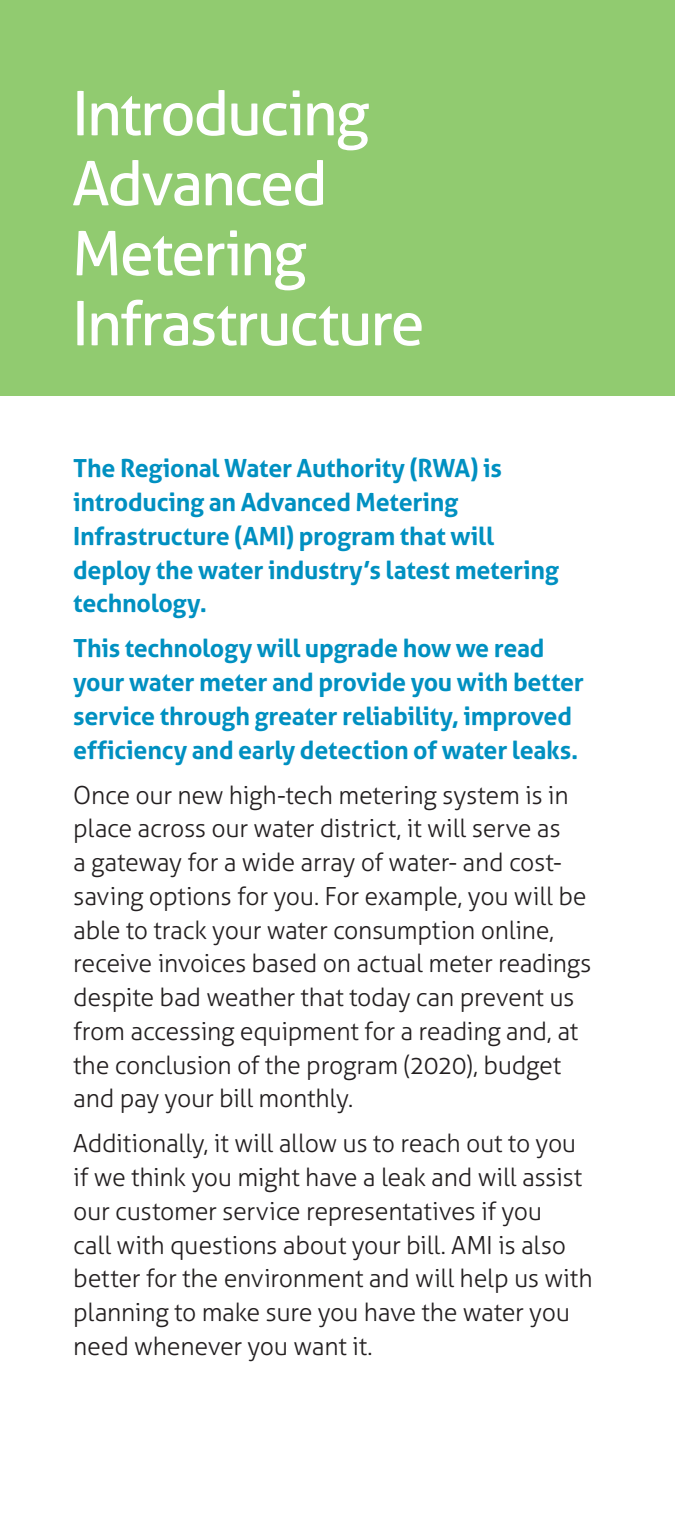
<style>
.page{position:relative;width:675px;height:1530px;background:#fff}
.page>*{position:absolute;margin:0;border:0;box-sizing:border-box;transform-origin:0 0}
.Question{font:61.25px/70px "Aller";letter-spacing:-.04em;color:#fff}
.Text__Running{font:300 25px/33.8px "Aller";letter-spacing:-.015em;color:#231f20}
.Text__Running-2{font:700 25px/33.8px "Aller";letter-spacing:-.01em;color:#0090c1}
</style>
<div class="page">
<div style="left:0;top:0;width:675px;height:396px;background:#91cb70"></div>
<p class="Question" style="left:72px;top:78px;width:354px">Introducing<br>Advanced<br>Metering<br>Infrastructure</p>
<p class="Text__Running-2" style="left:73px;top:452px;width:487px">The Regional Water Authority (RWA) is introducing an Advanced Metering Infrastructure (AMI) program that will deploy the water industry’s latest metering technology.</p>
<p class="Text__Running-2" style="left:73px;top:632px;width:512px">This technology will upgrade how we read your water meter and provide you with better service through greater reliability, improved efficiency and early detection of water leaks.</p>
<p class="Text__Running" style="left:73px;top:778px;width:520px">Once our new high-tech metering system is in place across our water district, it will serve as<br>a gateway for a wide array of water- and cost&shy;saving options for you. For example, you will be able to track your water consumption online, receive invoices based on actual meter readings despite bad weather that today can prevent us from accessing equipment for a reading and, at the conclusion of the program (2020), budget and pay your bill monthly.</p>
<p class="Text__Running" style="left:73px;top:1127px;width:521px">Additionally, it will allow us to reach out to you if we think you might have a leak and will assist our customer service representatives if you<br>call with questions about your bill. AMI is also better for the environment and will help us with planning to make sure you have the water you need whenever you want it.</p>
</div>
